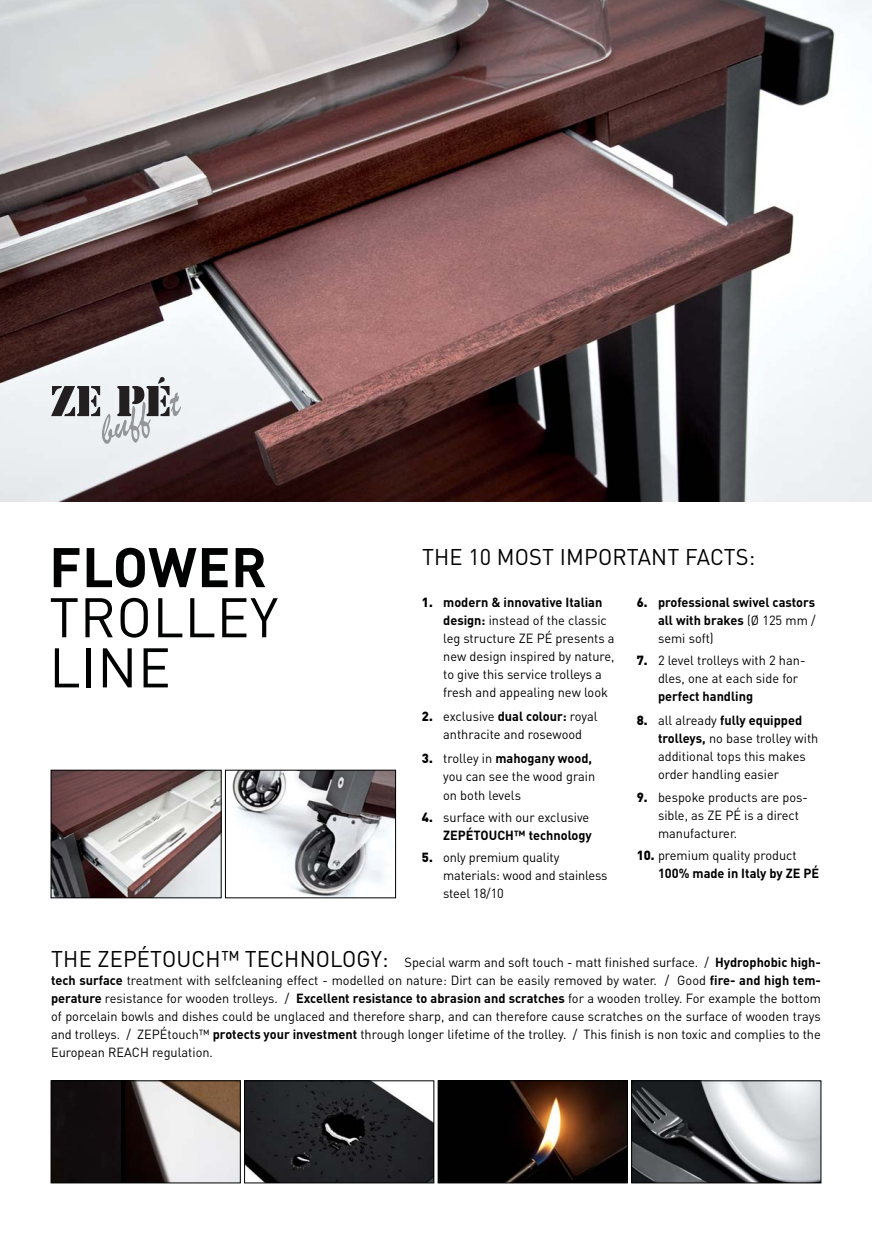
<style>
.page{position:relative;width:872px;height:1234px;background:#fff}
.page>*{position:absolute;margin:0;border:0;box-sizing:border-box;transform-origin:0 0}
.t1{font:54.9px/50.1px "DINOT";letter-spacing:.01em;color:#000101}
.t2{font:700 54.9px "DINOT";letter-spacing:.01em;color:#000101}
.t3{font:41.1px "Brush Script";color:#939598}
.t4{font:22.5px "DINOT";letter-spacing:.01em;color:#000101}
.t5{font:13.2px/18px "DINOT";color:#000101}
.t6{font:700 13.2px/18px "DINOT";color:#000101;text-align:justify}
.s1{font-weight:900}
.s2{font-weight:400}
.s3{font-weight:700}
.s4{font-size:22.5px}
</style>
<div class="page">
<img style="left:0;top:0;width:872px;height:502px">
<svg style="left:51px;top:386px;width:49px;height:30px"></svg>
<svg style="left:117px;top:377px;width:52px;height:39px"></svg>
<img style="left:53px;top:771px;width:166px;height:124px">
<div style="left:51px;top:769px;width:170px;height:128px;border:1px solid #000101"></div>
<img style="left:53px;top:1082px;width:185px;height:98px">
<div style="left:51px;top:1080px;width:189px;height:102px;border:1px solid #000101"></div>
<img style="left:246px;top:1082px;width:186px;height:98px">
<div style="left:244px;top:1080px;width:190px;height:102px;border:1px solid #000101"></div>
<img style="left:440px;top:1082px;width:185px;height:98px">
<div style="left:438px;top:1080px;width:189px;height:102px;border:1px solid #000101"></div>
<img style="left:633px;top:1082px;width:186px;height:98px">
<div style="left:631px;top:1080px;width:190px;height:102px;border:1px solid #000101"></div>
<img style="left:232px;top:771px;width:162px;height:124px">
<div style="left:225px;top:769px;width:171px;height:128px;border:1px solid #000101"></div>
<h2 class="t3" style="left:91px;top:410px;width:86px;rotate:-22deg">buff t</h2>
<h1 class="t2" style="left:49px;top:548px;width:219px">FLOWER</h1>
<h1 class="t1" style="left:49px;top:599px;width:230px">TROLLEY<br>LINE</h1>
<h3 class="t4" style="left:422px;top:549px;width:335px">THE 10 MOST IMPORTANT FACTS:</h3>
<p class="t6" style="left:658px;top:594px;width:159px;text-indent:-21px"><span class="s1">6.</span> professional swivel castors all with brakes <span class="s2">(Ø 125 mm / semi soft)</span></p>
<p class="t5" style="left:658px;top:652px;width:149px;text-indent:-21px"><span class="s1">7.</span> 2 level trolleys with 2 han&shy;dles, one at each side for</p>
<p class="t6" style="left:658px;top:688px;width:97px">perfect handling</p>
<p class="t5" style="left:658px;top:713px;width:162px;text-indent:-21px"><span class="s1">8.</span> all already <span class="s3">fully equipped trolleys,</span> no base trolley with additional tops this makes order handling easier</p>
<p class="t5" style="left:658px;top:789px;width:151px;text-indent:-21px"><span class="s1">9.</span> bespoke products are pos&shy;sible, as ZE PÉ is a direct manufacturer.</p>
<p class="t5" style="left:658px;top:847px;width:163px;text-indent:-21px"><span class="s1">10.</span> premium quality product<br><span class="s3">100% made in Italy by ZE PÉ</span></p>
<p class="t5" style="left:443px;top:594px;width:173px;text-indent:-21px"><span class="s1">1.</span> <span class="s3">modern &amp; innovative Italian design:</span> instead of the classic leg structure ZE PÉ presents a new design inspired by nature, to give this service trolleys a fresh and appealing new look</p>
<p class="t5" style="left:422px;top:708px;width:177px;text-align:center"><span class="s1">2.</span> exclusive <span class="s3">dual colour:</span> royal anthracite and rosewood</p>
<p class="t5" style="left:443px;top:751px;width:154px;text-indent:-21px"><span class="s1">3.</span> trolley in <span class="s3">mahogany wood, </span>you can see the wood grain on both levels</p>
<p class="t5" style="left:422px;top:809px;width:171px;text-align:right"><span class="s1">4.</span> surface with our exclusive<br><span class="s3">ZEPÉTOUCH™ technology</span></p>
<p class="t5" style="left:443px;top:849px;width:166px;text-indent:-21px"><span class="s1">5.</span> only premium quality materials: wood and stainless steel 18/10</p>
<p class="t5" style="left:51px;top:954px;width:771px;text-align:justify"><span class="s4">THE ZEPÉTOUCH™ TECHNOLOGY:</span> Special warm and soft touch - matt finished surface. / <span class="s3">Hydrophobic high&shy;tech surface</span> treatment with selfcleaning effect - modelled on nature: Dirt can be easily removed by water. / Good <span class="s3">fire- and high tem&shy;perature</span> resistance for wooden trolleys. / <span class="s3">Excellent resistance to abrasion and scratches</span> for a wooden trolley. For example the bottom of porcelain bowls and dishes could be unglaced and therefore sharp, and can therefore cause scratches on the surface of wooden trays and trolleys. / ZEPÉtouch™ <span class="s3">protects your investment</span> through longer lifetime of the trolley. / This finish is non toxic and complies to the European REACH regulation.</p>
</div>
